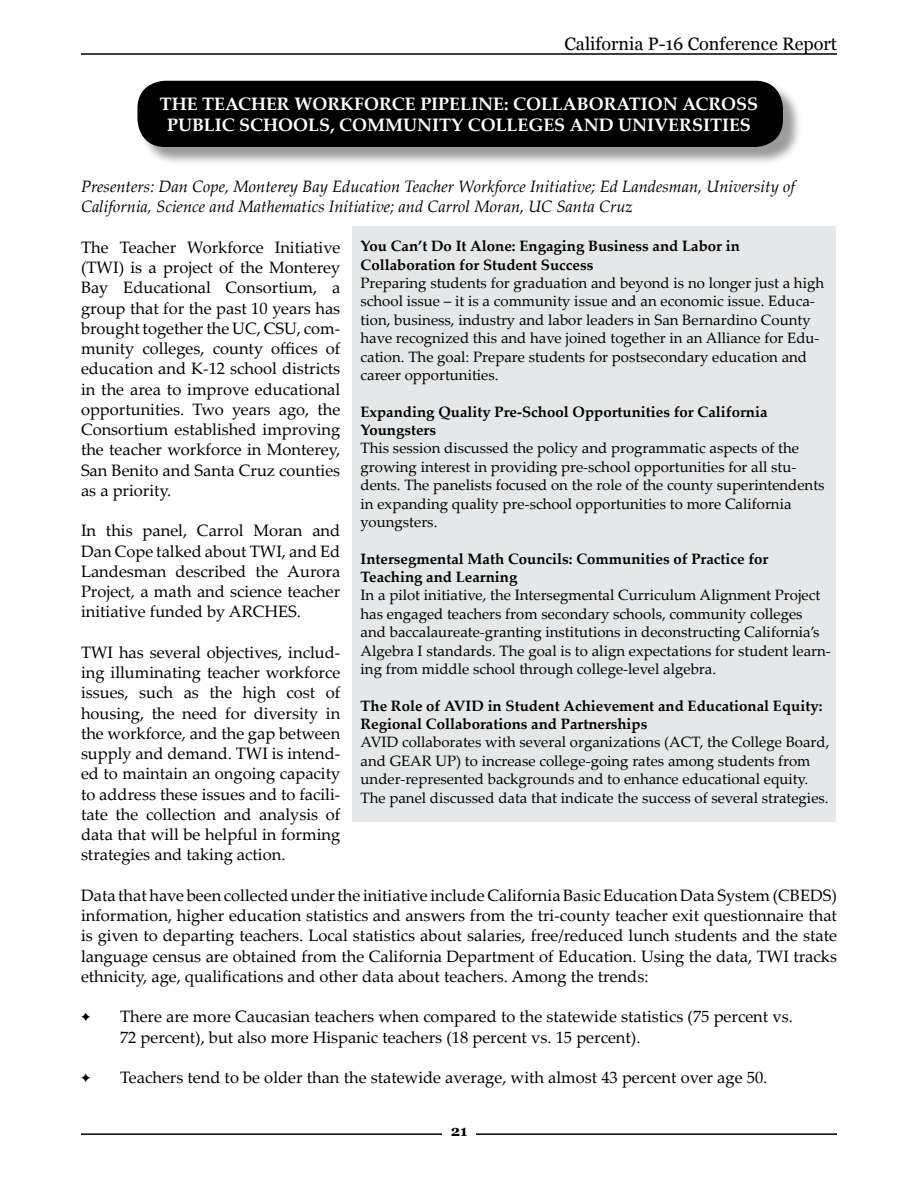
<style>
.page{position:relative;width:918px;height:1188px;background:#fff}
.page>*{position:absolute;margin:0;border:0;box-sizing:border-box;transform-origin:0 0}
.t1{font:700 18px/21px "Palatino Linotype";color:#fff;text-align:center}
.t2{font:18px "Georgia";color:#000}
.t3{font:16.5px/20.2px "Palatino Linotype";color:#000;text-align:justify}
.t4{font:italic 16.5px/20.2px "Palatino Linotype";color:#000}
.t5{font:15px/18.3px "Palatino Linotype";color:#000}
.t6{font:700 15px/18.3px "Palatino Linotype";color:#000}
.t7{font:700 15px "Georgia";color:#000}
</style>
<div class="page">
<div style="left:139px;top:82px;width:663px;height:84px;background:#000;opacity:.4"></div>
<div style="left:138px;top:81px;width:644px;height:65px;background:#000;border-radius:27px"></div>
<div style="left:137px;top:81px;width:646px;height:66px;border:2px solid #000;border-radius:27px"></div>
<hr style="left:81px;top:1133px;width:756px;height:2px;background:#000">
<div style="left:442px;top:1122px;width:34px;height:24px;background:#fff"></div>
<hr style="left:81px;top:53px;width:756px;height:2px;background:#000">
<div style="left:352px;top:226px;width:483px;height:596px;background:#e6e7e8"></div>
<p class="t2" style="left:564px;top:34px;width:274px">California P-16 Conference Report</p>
<p class="t1" style="left:160px;top:93px;width:600px">THE TEACHER WORKFORCE PIPELINE: COLLABORATION ACROSS<br>PUBLIC SCHOOLS, COMMUNITY COLLEGES AND UNIVERSITIES</p>
<p class="t4" style="left:81px;top:176px;width:715px">Presenters: Dan Cope, Monterey Bay Education Teacher Workforce Initiative; Ed Landesman, University of<br>California, Science and Mathematics Initiative; and Carrol Moran, UC Santa Cruz</p>
<p class="t3" style="left:81px;top:236px;width:261px">The Teacher Workforce Initiative (TWI) is a project of the Monterey Bay Educational Consortium, a group that for the past 10 years has brought together the UC, CSU, com&shy;munity colleges, county offices of education and K-12 school districts in the area to improve educational opportunities. Two years ago, the Consortium established improving the teacher workforce in Monterey, San Benito and Santa Cruz counties as a priority.</p>
<p class="t3" style="left:81px;top:520px;width:261px">In this panel, Carrol Moran and Dan Cope talked about TWI, and Ed Landesman described the Aurora Project, a math and science teacher initiative funded by ARCHES.</p>
<p class="t3" style="left:81px;top:641px;width:261px">TWI has several objectives, includ&shy;ing illuminating teacher workforce issues, such as the high cost of housing, the need for diversity in the workforce, and the gap between supply and demand. TWI is intend&shy;ed to maintain an ongoing capacity to address these issues and to facili&shy;tate the collection and analysis of data that will be helpful in forming strategies and taking action.</p>
<p class="t3" style="left:81px;top:884px;width:758px">Data that have been collected under the initiative include California Basic Education Data System (CBEDS) information, higher education statistics and answers from the tri-county teacher exit questionnaire that is given to departing teachers. Local statistics about salaries, free/reduced lunch students and the state language census are obtained from the California Department of Education. Using the data, TWI tracks ethnicity, age, qualifications and other data about teachers. Among the trends:</p>
<p class="t3" style="left:120px;top:1006px;width:674px">There are more Caucasian teachers when compared to the statewide statistics (75 percent vs.<br>72 percent), but also more Hispanic teachers (18 percent vs. 15 percent).</p>
<p class="t3" style="left:120px;top:1067px;width:649px">Teachers tend to be older than the statewide average, with almost 43 percent over age 50.</p>
<p class="t6" style="left:361px;top:237px;width:381px">You Can’t Do It Alone: Engaging Business and Labor in<br>Collaboration for Student Success</p>
<p class="t5" style="left:361px;top:273px;width:465px">Preparing students for graduation and beyond is no longer just a high school issue – it is a community issue and an economic issue. Educa&shy;tion, business, industry and labor leaders in San Bernardino County have recognized this and have joined together in an Alliance for Edu&shy;cation. The goal: Prepare students for postsecondary education and career opportunities.</p>
<p class="t6" style="left:361px;top:402px;width:408px">Expanding Quality Pre-School Opportunities for California<br>Youngsters</p>
<p class="t5" style="left:361px;top:439px;width:466px">This session discussed the policy and programmatic aspects of the growing interest in providing pre-school opportunities for all stu&shy;dents. The panelists focused on the role of the county superintendents in expanding quality pre-school opportunities to more California youngsters.</p>
<p class="t6" style="left:361px;top:549px;width:409px">Intersegmental Math Councils: Communities of Practice for<br>Teaching and Learning</p>
<p class="t5" style="left:361px;top:586px;width:472px">In a pilot initiative, the Intersegmental Curriculum Alignment Project has engaged teachers from secondary schools, community colleges and baccalaureate-granting institutions in deconstructing California’s Algebra I standards. The goal is to align expectations for student learn&shy;ing from middle school through college-level algebra.</p>
<p class="t6" style="left:361px;top:696px;width:463px">The Role of AVID in Student Achievement and Educational Equity:<br>Regional Collaborations and Partnerships</p>
<p class="t5" style="left:361px;top:733px;width:470px">AVID collaborates with several organizations (ACT, the College Board, and GEAR UP) to increase college-going rates among students from under-represented backgrounds and to enhance educational equity.<br>The panel discussed data that indicate the success of several strategies.</p>
<p class="t7" style="left:451px;top:1123px;width:18px">21</p>
</div>
